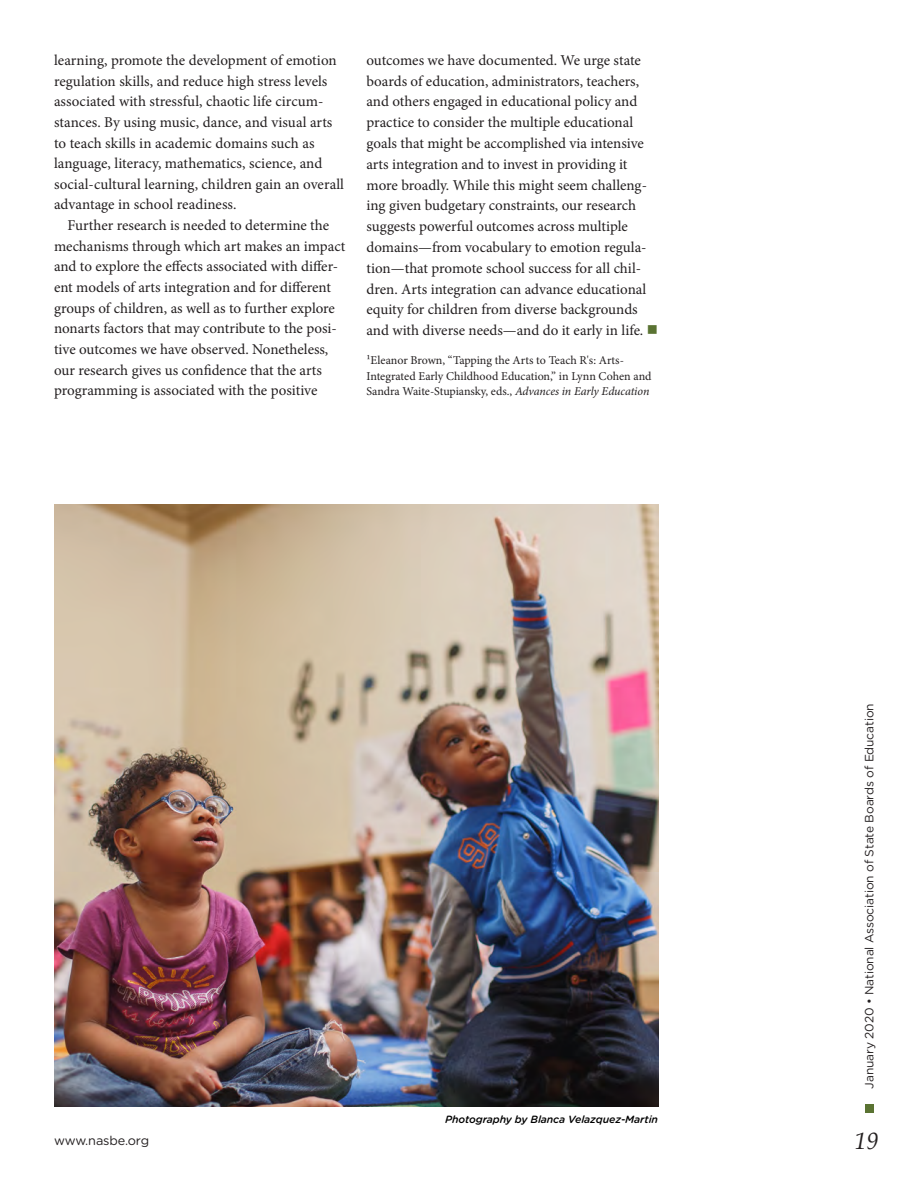
<style>
.page{position:relative;width:918px;height:1188px;background:#fff}
.page>*{position:absolute;margin:0;border:0;box-sizing:border-box;transform-origin:0 0}
.t1{font:italic 24px "Palatino";color:#231f20}
.General_Content{font:15px/20.7px "Minion Pro";color:#231f20}
.t2{font:12.75px "Gotham Rounded";letter-spacing:-.01em;color:#231f20}
.Footnotes{font:12px/15.6px "Minion Pro";letter-spacing:-.005em;color:#231f20}
.t3{font:12px "Gotham Rounded";letter-spacing:-.01em;color:#231f20}
.Figure_Notes_Footnot{font:italic 500 10.5px "Gotham Rounded";letter-spacing:-.01em;color:#000}
.s1{color:#5a7332}
.s2{font-style:italic}
</style>
<div class="page">
<div style="left:865px;top:1105px;width:8px;height:8px;background:#5a7332"></div>
<img style="left:54px;top:504px;width:604px;height:603px">
<p class="General_Content" style="left:54px;top:50px;width:292px">learning, promote the development of emotion regulation skills, and reduce high stress levels associated with stressful, chaotic life circum&shy;stances. By using music, dance, and visual arts to teach skills in academic domains such as language, literacy, mathematics, science, and social-cultural learning, children gain an overall advantage in school readiness.</p>
<p class="General_Content" style="left:54px;top:215px;width:293px;text-indent:14px">Further research is needed to determine the mechanisms through which art makes an impact and to explore the effects associated with differ&shy;ent models of arts integration and for different groups of children, as well as to further explore nonarts factors that may contribute to the posi&shy;tive outcomes we have observed. Nonetheless, our research gives us confidence that the arts programming is associated with the positive</p>
<p class="General_Content" style="left:366px;top:50px;width:293px">outcomes we have documented. We urge state boards of education, administrators, teachers, and others engaged in educational policy and practice to consider the multiple educational goals that might be accomplished via intensive arts integration and to invest in providing it more broadly. While this might seem challeng&shy;ing given budgetary constraints, our research suggests powerful outcomes across multiple domains—from vocabulary to emotion regula&shy;tion—that promote school success for all chil&shy;dren. Arts integration can advance educational equity for children from diverse backgrounds and with diverse needs—and do it early in life. <span class="s1">■</span></p>
<p class="Footnotes" style="left:366px;top:353px;width:287px">1Eleanor Brown, “Tapping the Arts to Teach R's: Arts-<br>Integrated Early Childhood Education,” in Lynn Cohen and<br>Sandra Waite-Stupiansky, eds., <span class="s2">Advances in Early Education</span></p>
<p class="Figure_Notes_Footnot" style="left:445px;top:1111px;width:215px">Photography by Blanca Velazquez-Martin</p>
<p class="t3" style="left:861px;top:1089px;width:387px;rotate:-90deg">January 2020 • National Association of State Boards of Education</p>
<p class="t2" style="left:54px;top:1132px;width:97px">www.nasbe.org</p>
<h1 class="t1" style="left:855px;top:1120px;width:25px">19</h1>
</div>
